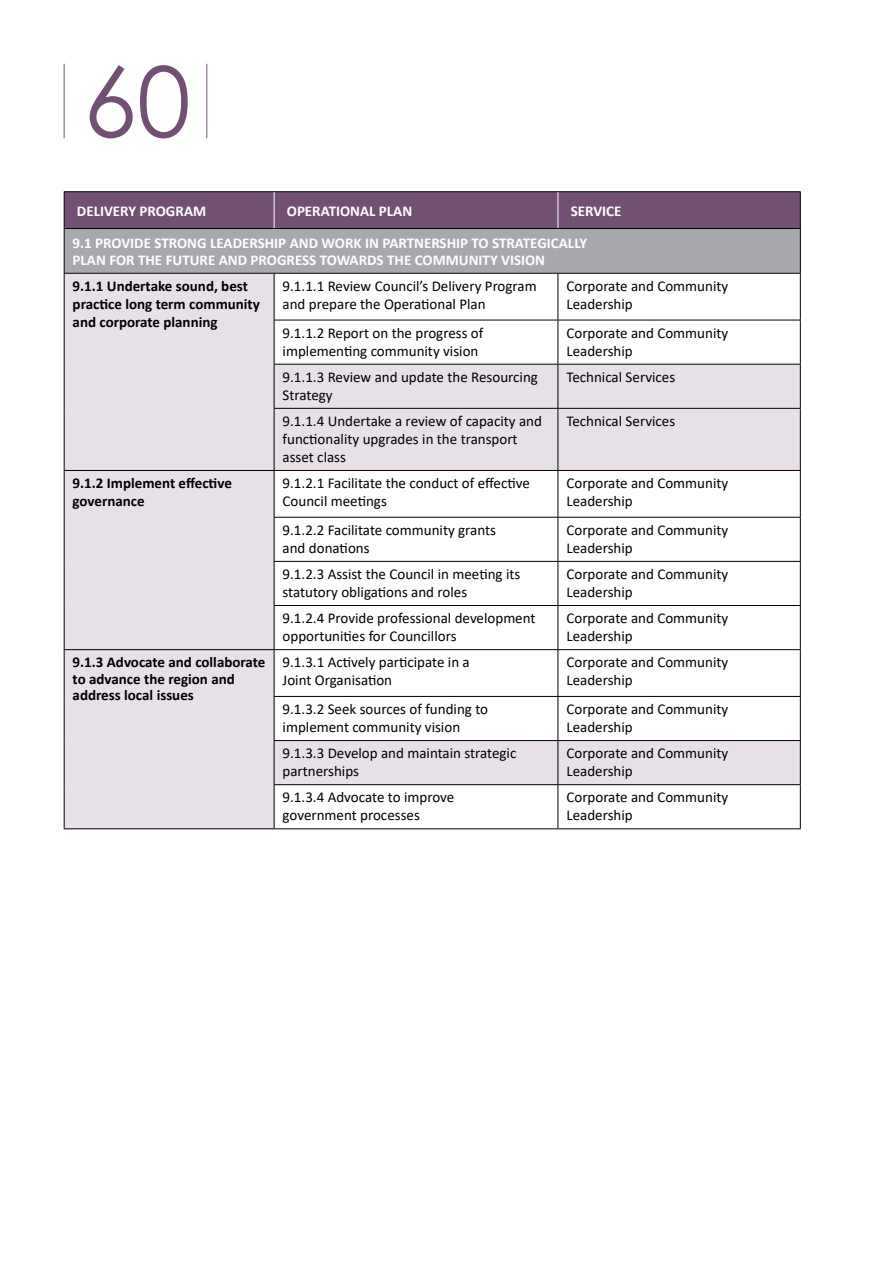
<style>
.page{position:relative;width:893px;height:1263px;background:#fff}
.page>*{position:absolute;margin:0;border:0;box-sizing:border-box;transform-origin:0 0}
.t1{font:97.2px "Century Gothic";color:#715074}
.t2{font:15px/18px "Calibri";color:#000}
.t3{font:700 15px/18px "Calibri";color:#000}
.t4{font:700 15px/32.5px "Calibri";color:#fff}
</style>
<div class="page">
<hr style="left:206px;top:64px;width:1px;height:74px;background:#715074">
<hr style="left:64px;top:64px;width:1px;height:74px;background:#715074">
<div style="left:65px;top:192px;width:735px;height:36px;background:#715074"></div>
<div style="left:64px;top:228px;width:736px;height:45px;background:#a7a9ac"></div>
<svg style="left:65px;top:274px;width:735px;height:554px"></svg>
<hr style="left:64px;top:274px;width:1px;height:46px;background:#000">
<hr style="left:274px;top:273px;width:284px;height:1px;background:#000">
<hr style="left:274px;top:274px;width:1px;height:46px;background:#000">
<hr style="left:558px;top:273px;width:243px;height:1px;background:#000">
<hr style="left:558px;top:274px;width:1px;height:46px;background:#000">
<hr style="left:800px;top:274px;width:1px;height:46px;background:#000">
<hr style="left:64px;top:320px;width:1px;height:44px;background:#000">
<hr style="left:274px;top:320px;width:284px;height:1px;background:#000">
<hr style="left:558px;top:320px;width:243px;height:1px;background:#000">
<hr style="left:558px;top:320px;width:1px;height:44px;background:#000">
<hr style="left:800px;top:320px;width:1px;height:44px;background:#000">
<hr style="left:64px;top:364px;width:1px;height:44px;background:#000">
<hr style="left:558px;top:364px;width:1px;height:44px;background:#000">
<hr style="left:64px;top:408px;width:1px;height:62px;background:#000">
<hr style="left:274px;top:408px;width:284px;height:1px;background:#000">
<hr style="left:558px;top:408px;width:243px;height:1px;background:#000">
<hr style="left:558px;top:409px;width:1px;height:61px;background:#000">
<hr style="left:64px;top:471px;width:1px;height:46px;background:#000">
<hr style="left:274px;top:471px;width:1px;height:46px;background:#000">
<hr style="left:558px;top:471px;width:1px;height:46px;background:#000">
<hr style="left:800px;top:471px;width:1px;height:46px;background:#000">
<hr style="left:274px;top:517px;width:284px;height:1px;background:#000">
<hr style="left:558px;top:517px;width:243px;height:1px;background:#000">
<hr style="left:558px;top:518px;width:1px;height:43px;background:#000">
<hr style="left:800px;top:518px;width:1px;height:43px;background:#000">
<hr style="left:274px;top:561px;width:284px;height:1px;background:#000">
<hr style="left:558px;top:561px;width:243px;height:1px;background:#000">
<hr style="left:558px;top:562px;width:1px;height:43px;background:#000">
<hr style="left:800px;top:562px;width:1px;height:43px;background:#000">
<hr style="left:274px;top:605px;width:284px;height:1px;background:#000">
<hr style="left:558px;top:605px;width:243px;height:1px;background:#000">
<hr style="left:558px;top:606px;width:1px;height:43px;background:#000">
<hr style="left:800px;top:606px;width:1px;height:43px;background:#000">
<hr style="left:64px;top:650px;width:1px;height:46px;background:#000">
<hr style="left:274px;top:649px;width:284px;height:1px;background:#000">
<hr style="left:274px;top:650px;width:1px;height:46px;background:#000">
<hr style="left:558px;top:649px;width:243px;height:1px;background:#000">
<hr style="left:558px;top:650px;width:1px;height:46px;background:#000">
<hr style="left:800px;top:650px;width:1px;height:46px;background:#000">
<hr style="left:64px;top:696px;width:1px;height:44px;background:#000">
<hr style="left:274px;top:696px;width:284px;height:1px;background:#000">
<hr style="left:558px;top:696px;width:243px;height:1px;background:#000">
<hr style="left:558px;top:697px;width:1px;height:43px;background:#000">
<hr style="left:800px;top:697px;width:1px;height:43px;background:#000">
<hr style="left:64px;top:740px;width:1px;height:45px;background:#000">
<hr style="left:558px;top:741px;width:1px;height:43px;background:#000">
<hr style="left:64px;top:785px;width:1px;height:43px;background:#000">
<hr style="left:558px;top:785px;width:1px;height:43px;background:#000">
<hr style="left:800px;top:785px;width:1px;height:43px;background:#000">
<hr style="left:274px;top:320px;width:1px;height:44px;background:#000">
<hr style="left:64px;top:470px;width:210px;height:1px;background:#000">
<hr style="left:64px;top:517px;width:1px;height:44px;background:#000">
<hr style="left:274px;top:518px;width:1px;height:43px;background:#000">
<hr style="left:64px;top:561px;width:1px;height:44px;background:#000">
<hr style="left:274px;top:562px;width:1px;height:43px;background:#000">
<hr style="left:64px;top:605px;width:1px;height:44px;background:#000">
<hr style="left:274px;top:606px;width:1px;height:43px;background:#000">
<hr style="left:64px;top:649px;width:210px;height:1px;background:#000">
<hr style="left:274px;top:697px;width:1px;height:43px;background:#000">
<hr style="left:274px;top:785px;width:1px;height:43px;background:#000">
<hr style="left:64px;top:228px;width:210px;height:1px;background:#000">
<hr style="left:64px;top:191px;width:210px;height:1px;background:#000">
<hr style="left:64px;top:192px;width:1px;height:36px;background:#000">
<hr style="left:274px;top:191px;width:284px;height:1px;background:#000">
<hr style="left:558px;top:191px;width:243px;height:1px;background:#000">
<hr style="left:800px;top:192px;width:1px;height:36px;background:#000">
<hr style="left:64px;top:828px;width:210px;height:1px;background:#000">
<hr style="left:274px;top:828px;width:284px;height:1px;background:#000">
<hr style="left:558px;top:828px;width:243px;height:1px;background:#000">
<hr style="left:274px;top:192px;width:1px;height:36px;background:#fff">
<hr style="left:558px;top:192px;width:1px;height:36px;background:#fff">
<hr style="left:64px;top:273px;width:210px;height:1px;background:#000">
<hr style="left:274px;top:364px;width:284px;height:1px;background:#000">
<hr style="left:274px;top:364px;width:1px;height:44px;background:#000">
<hr style="left:558px;top:364px;width:243px;height:1px;background:#000">
<hr style="left:800px;top:364px;width:1px;height:44px;background:#000">
<hr style="left:274px;top:409px;width:1px;height:61px;background:#000">
<hr style="left:800px;top:409px;width:1px;height:61px;background:#000">
<hr style="left:274px;top:470px;width:284px;height:1px;background:#000">
<hr style="left:558px;top:470px;width:243px;height:1px;background:#000">
<hr style="left:274px;top:740px;width:284px;height:1px;background:#000">
<hr style="left:274px;top:741px;width:1px;height:43px;background:#000">
<hr style="left:558px;top:740px;width:243px;height:1px;background:#000">
<hr style="left:800px;top:741px;width:1px;height:43px;background:#000">
<hr style="left:274px;top:784px;width:284px;height:1px;background:#000">
<hr style="left:558px;top:784px;width:243px;height:1px;background:#000">
<hr style="left:64px;top:229px;width:1px;height:44px;background:#000">
<hr style="left:274px;top:228px;width:284px;height:1px;background:#000">
<hr style="left:558px;top:228px;width:243px;height:1px;background:#000">
<hr style="left:800px;top:229px;width:1px;height:44px;background:#000">
<h1 class="t1" style="left:83px;top:34px;width:109px">60</h1>
<p class="t4" style="left:73px;top:194px;width:550px;text-indent:498px">SERVICE<br>9.1 PROVIDE STRONG LEADERSHIP AND WORK IN PARTNERSHIP TO STRATEGICALLY</p>
<p class="t4" style="left:73px;top:243px;width:474px">PLAN FOR THE FUTURE AND PROGRESS TOWARDS THE COMMUNITY VISION</p>
<p class="t3" style="left:73px;top:277px;width:189px">9.1.1 Undertake sound, best practice long term community and corporate planning</p>
<p class="t2" style="left:283px;top:276px;width:256px">9.1.1.1 Review Council’s Delivery Program and prepare the Operational Plan</p>
<p class="t2" style="left:566px;top:276px;width:163px">Corporate and Community<br>Leadership</p>
<p class="t2" style="left:283px;top:323px;width:202px">9.1.1.2 Report on the progress of implementing community vision</p>
<p class="t2" style="left:566px;top:323px;width:163px">Corporate and Community<br>Leadership</p>
<p class="t2" style="left:283px;top:367px;width:257px">9.1.1.3 Review and update the Resourcing<br>Strategy</p>
<p class="t2" style="left:566px;top:367px;width:110px">Technical Services</p>
<p class="t2" style="left:283px;top:412px;width:261px">9.1.1.4 Undertake a review of capacity and functionality upgrades in the transport asset class</p>
<p class="t2" style="left:566px;top:412px;width:110px">Technical Services</p>
<p class="t3" style="left:73px;top:474px;width:161px">9.1.2 Implement effective governance</p>
<p class="t2" style="left:283px;top:474px;width:249px">9.1.2.1 Facilitate the conduct of effective<br>Council meetings</p>
<p class="t2" style="left:566px;top:474px;width:163px">Corporate and Community<br>Leadership</p>
<p class="t2" style="left:283px;top:520px;width:215px">9.1.2.2 Facilitate community grants and donations</p>
<p class="t2" style="left:566px;top:520px;width:163px">Corporate and Community<br>Leadership</p>
<p class="t2" style="left:283px;top:565px;width:239px">9.1.2.3 Assist the Council in meeting its statutory obligations and roles</p>
<p class="t2" style="left:566px;top:565px;width:163px">Corporate and Community<br>Leadership</p>
<p class="t2" style="left:283px;top:609px;width:254px">9.1.2.4 Provide professional development opportunities for Councillors</p>
<p class="t2" style="left:566px;top:609px;width:163px">Corporate and Community<br>Leadership</p>
<p class="t3" style="left:73px;top:654px;width:194px;line-height:16.5px">9.1.3 Advocate and collaborate to advance the region and address local issues</p>
<p class="t2" style="left:283px;top:653px;width:189px">9.1.3.1 Actively participate in a<br>Joint Organisation</p>
<p class="t2" style="left:566px;top:653px;width:163px">Corporate and Community<br>Leadership</p>
<p class="t2" style="left:283px;top:700px;width:207px">9.1.3.2 Seek sources of funding to implement community vision</p>
<p class="t2" style="left:566px;top:700px;width:163px">Corporate and Community<br>Leadership</p>
<p class="t2" style="left:283px;top:744px;width:235px">9.1.3.3 Develop and maintain strategic partnerships</p>
<p class="t2" style="left:566px;top:744px;width:163px">Corporate and Community<br>Leadership</p>
<p class="t2" style="left:283px;top:788px;width:173px">9.1.3.4 Advocate to improve government processes</p>
<p class="t2" style="left:566px;top:788px;width:163px">Corporate and Community<br>Leadership</p>
<p class="t4" style="left:77px;top:194px;width:131px">DELIVERY PROGRAM</p>
<p class="t4" style="left:287px;top:194px;width:127px">OPERATIONAL PLAN</p>
</div>
